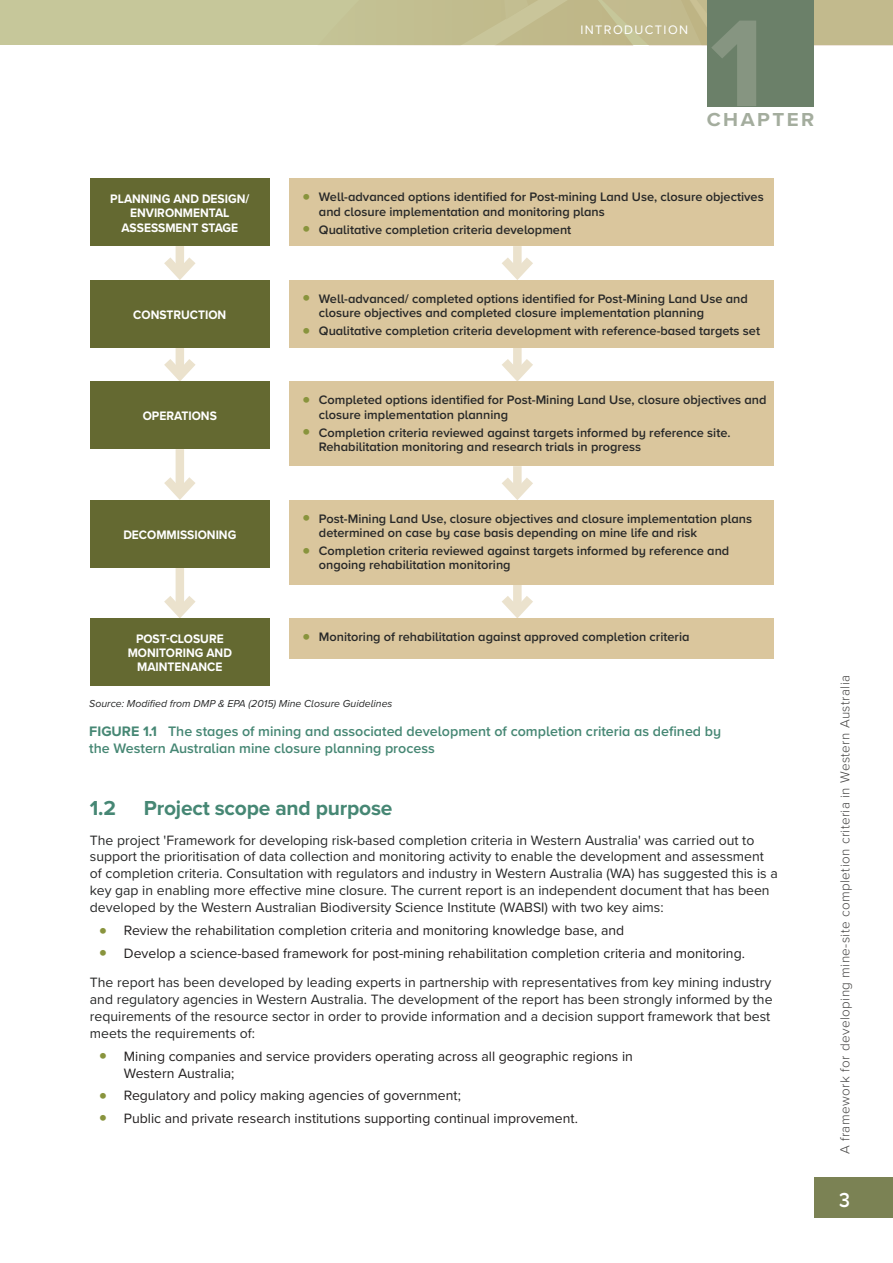
<style>
.page{position:relative;width:893px;height:1263px;background:#fff}
.page>*{position:absolute;margin:0;border:0;box-sizing:border-box;transform-origin:0 0}
.t1{font:700 128.25px "Proxima Nova";color:#869581;scale:1.05 1}
.t2{font:700 21px "Proxima Nova";letter-spacing:-.01em;color:#468774}
.t3{font:600 21px "Proxima Nova A";color:#fff;scale:.9 1}
.t4{font:700 19.5px "Proxima Nova";letter-spacing:.12em;color:#a4ad9e;scale:1.05 1}
.t5{font:600 14.25px/17.1px "Proxima Nova A";color:#468774}
.t6{font:14.1px/16.8px "Proxima Nova";color:#272828}
.t7{font:14.1px/16.8px "Proxima Nova";color:#221f1f}
.t8{font:300 13.5px "Proxima Nova";letter-spacing:.03em;color:#454443}
.t9{font:600 12.75px/14.1px "Proxima Nova A";color:#272828}
.t10{font:700 12.75px/14.1px "Proxima Nova";color:#fff;text-align:center;scale:.94 1}
.t11{font:12.75px "Proxima Nova";letter-spacing:.11em;color:#fff}
.t12{font:italic 10.5px "Proxima Nova A";color:#272828}
.s1{font-size:25.5px;color:#89943d}
.s2{font-family:"Proxima Nova";font-weight:700}
.s3{font-family:"Proxima Nova A";font-weight:600;font-size:25.5px;color:#89943d}
.s4{color:#221f1f}
</style>
<div class="page">
<div style="left:0;top:0;width:893px;height:45px;background:#c6c79a"></div>
<svg style="left:432px;top:0;width:461px;height:45px"></svg>
<div style="left:814px;top:1178px;width:79px;height:40px;background:#7b8254"></div>
<div style="left:707px;top:0;width:106px;height:106px;background:#6b8069"></div>
<div style="left:176px;top:246px;width:8px;height:28px;background:#ebe2cd"></div>
<svg style="left:164px;top:248px;width:32px;height:32px"></svg>
<div style="left:513px;top:246px;width:9px;height:28px;background:#ebe2cd"></div>
<svg style="left:502px;top:248px;width:31px;height:32px"></svg>
<div style="left:513px;top:348px;width:9px;height:27px;background:#ebe2cd"></div>
<svg style="left:493px;top:350px;width:49px;height:32px"></svg>
<div style="left:513px;top:466px;width:9px;height:28px;background:#ebe2cd"></div>
<svg style="left:502px;top:468px;width:31px;height:32px"></svg>
<div style="left:513px;top:584px;width:9px;height:28px;background:#ebe2cd"></div>
<svg style="left:502px;top:587px;width:31px;height:31px"></svg>
<div style="left:176px;top:348px;width:8px;height:27px;background:#ebe2cd"></div>
<svg style="left:155px;top:350px;width:49px;height:32px"></svg>
<div style="left:176px;top:449px;width:8px;height:45px;background:#ebe2cd"></div>
<svg style="left:164px;top:468px;width:31px;height:32px"></svg>
<div style="left:176px;top:568px;width:8px;height:44px;background:#ebe2cd"></div>
<svg style="left:164px;top:587px;width:32px;height:31px"></svg>
<div style="left:90px;top:179px;width:180px;height:67px;background:#646931"></div>
<div style="left:289px;top:179px;width:485px;height:67px;background:#dac69d"></div>
<div style="left:289px;top:280px;width:485px;height:68px;background:#dac69d"></div>
<div style="left:289px;top:382px;width:485px;height:84px;background:#dac69d"></div>
<div style="left:289px;top:500px;width:485px;height:84px;background:#dac69d"></div>
<div style="left:289px;top:618px;width:485px;height:40px;background:#dac69d"></div>
<div style="left:90px;top:280px;width:180px;height:68px;background:#646931"></div>
<div style="left:90px;top:382px;width:180px;height:67px;background:#646931"></div>
<div style="left:90px;top:500px;width:180px;height:68px;background:#646931"></div>
<div style="left:90px;top:618px;width:180px;height:68px;background:#646931"></div>
<p class="t11" style="left:580px;top:24px;width:109px">INTRODUCTION</p>
<h1 class="t1" style="left:710px;top:10px;width:54px">1</h1>
<h3 class="t4" style="left:707px;top:111px;width:104px">CHAPTER</h3>
<p class="t10" style="left:110px;top:193px;width:150px">PLANNING AND DESIGN/<br>ENVIRONMENTAL<br>ASSESSMENT STAGE</p>
<p class="t9" style="left:319px;top:191px;width:446px;text-indent:-17px"><span class="s1">•</span> Well-advanced options identified for Post-mining Land Use, closure objectives and closure implementation and monitoring plans</p>
<p class="t9" style="left:302px;top:223px;width:271px"><span class="s1">•</span> Qualitative completion criteria development</p>
<p class="t10" style="left:133px;top:308px;width:100px">CONSTRUCTION</p>
<p class="t10" style="left:143px;top:410px;width:80px">OPERATIONS</p>
<p class="t10" style="left:123px;top:528px;width:122px">DECOMMISSIONING</p>
<p class="t10" style="left:128px;top:633px;width:112px">POST-CLOSURE<br>MONITORING AND<br>MAINTENANCE</p>
<p class="t9" style="left:319px;top:292px;width:430px;text-indent:-17px"><span class="s1">•</span> Well-advanced/ completed options identified for Post-Mining Land Use and closure objectives and completed closure implementation planning</p>
<p class="t9" style="left:302px;top:325px;width:460px"><span class="s1">•</span> Qualitative completion criteria development with reference-based targets set</p>
<p class="t9" style="left:319px;top:394px;width:449px;text-indent:-17px"><span class="s1">•</span> Completed options identified for Post-Mining Land Use, closure objectives and closure implementation planning</p>
<p class="t9" style="left:319px;top:426px;width:413px;text-indent:-17px"><span class="s1">•</span> Completion criteria reviewed against targets informed by reference site.<br>Rehabilitation monitoring and research trials in progress</p>
<p class="t9" style="left:319px;top:512px;width:435px;text-indent:-17px"><span class="s1">•</span> Post-Mining Land Use, closure objectives and closure implementation plans determined on case by case basis depending on mine life and risk</p>
<p class="t9" style="left:319px;top:545px;width:412px;text-indent:-17px"><span class="s1">•</span> Completion criteria reviewed against targets informed by reference and ongoing rehabilitation monitoring</p>
<p class="t9" style="left:302px;top:630px;width:389px"><span class="s1">•</span> Monitoring of rehabilitation against approved completion criteria</p>
<p class="t12" style="left:89px;top:699px;width:305px">Source: Modified from DMP &amp; EPA (2015) Mine Closure Guidelines</p>
<p class="t5" style="left:89px;top:723px;width:633px"><span class="s2">FIGURE 1.1</span> The stages of mining and associated development of completion criteria as defined by the Western Australian mine closure planning process</p>
<h2 class="t2" style="left:90px;top:799px;width:28px">1.2</h2>
<h2 class="t2" style="left:144px;top:799px;width:250px">Project scope and purpose</h2>
<p class="t6" style="left:90px;top:832px;width:689px">The project 'Framework for developing risk-based completion criteria in Western Australia' was carried out to support the prioritisation of data collection and monitoring activity to enable the development and assessment of completion criteria. Consultation with regulators and industry in Western Australia (WA) has suggested this is a key gap in enabling more effective mine closure. The current report is an independent document that has been developed by the Western Australian Biodiversity Science Institute (WABSI) with two key aims:</p>
<p class="t7" style="left:98px;top:922px;width:527px"><span class="s3">•</span> Review the rehabilitation completion criteria and monitoring knowledge base, and</p>
<p class="t6" style="left:90px;top:939px;width:683px;line-height:29.5px;text-indent:8px"><span class="s3">•</span> <span class="s4">Develop a science-based framework for post-mining rehabilitation completion criteria and monitoring.<br></span>The report has been developed by leading experts in partnership with representatives from key mining industry</p>
<p class="t6" style="left:90px;top:991px;width:684px">and regulatory agencies in Western Australia. The development of the report has been strongly informed by the requirements of the resource sector in order to provide information and a decision support framework that best meets the requirements of:</p>
<p class="t7" style="left:124px;top:1048px;width:510px;text-indent:-26px"><span class="s3">•</span> Mining companies and service providers operating across all geographic regions in<br>Western Australia;</p>
<p class="t7" style="left:98px;top:1088px;width:364px"><span class="s3">•</span> Regulatory and policy making agencies of government;</p>
<p class="t7" style="left:98px;top:1110px;width:481px"><span class="s3">•</span> Public and private research institutions supporting continual improvement.</p>
<p class="t8" style="left:839px;top:1154px;width:481px;rotate:-90deg">A framework for developing mine-site completion criteria in Western Australia</p>
<h2 class="t3" style="left:839px;top:1191px;width:14px">3</h2>
</div>
